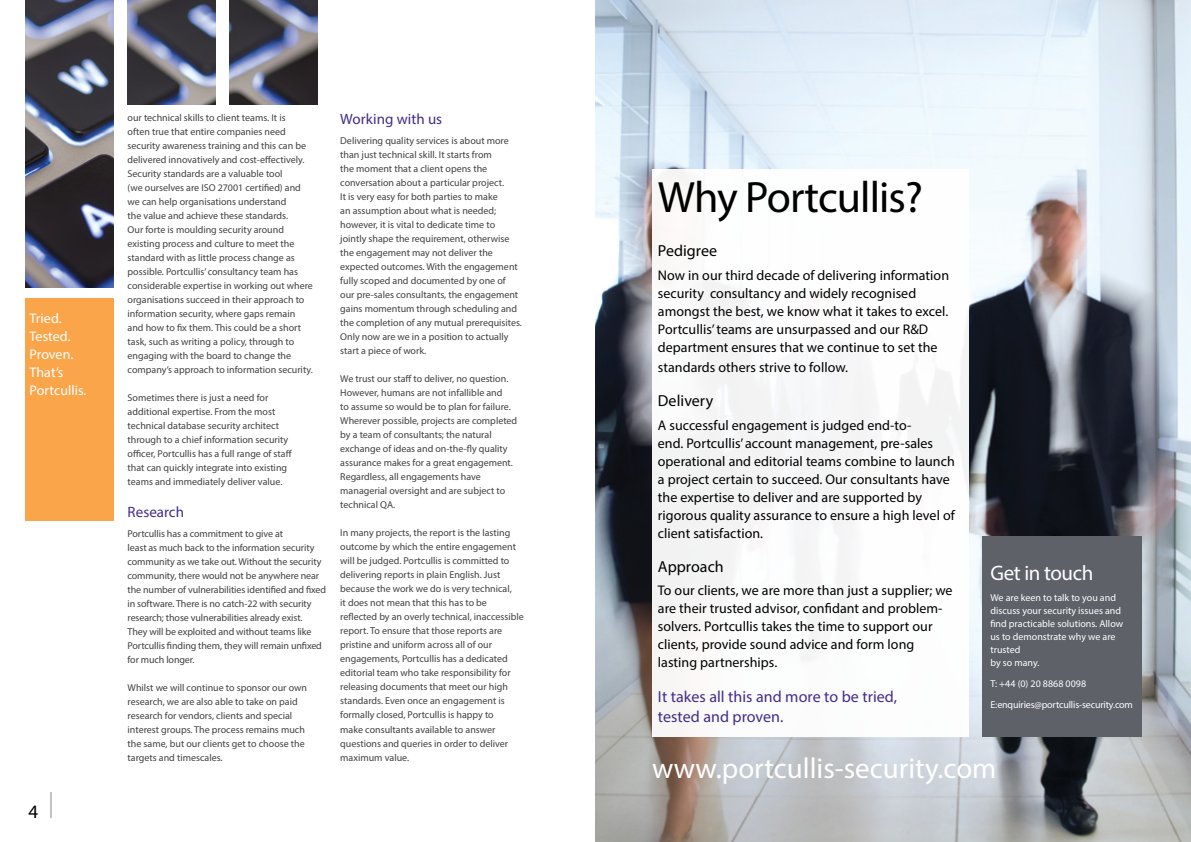
<style>
.page{position:relative;width:1191px;height:842px;background:#fff}
.page>*{position:absolute;margin:0;border:0;box-sizing:border-box;transform-origin:0 0}
.t1{font:44px "Myriad Pro";letter-spacing:-.02em;color:#000}
.t2{font:29px "Myriad Pro";color:#fff}
.t3{font:21px "Myriad Pro";letter-spacing:-.02em;color:#fff}
.t4{font:19px "Myriad Pro";color:#000}
.t5{font:16px/20px "Myriad Pro";letter-spacing:.005em;color:#422c88}
.t6{font:16px "Myriad Pro";letter-spacing:.005em;color:#000}
.t7{font:15px "Myriad Pro";letter-spacing:.005em;color:#422c88}
.t8{font:14px/18px "Myriad Pro";letter-spacing:.005em;color:#000}
.t9{font:14px/18px "Myriad Pro";letter-spacing:.005em;color:#fff}
.t10{font:10px/14px "Myriad Pro";color:#414042}
.t11{font:10px/13px "Myriad Pro";color:#fff}
</style>
<div class="page">
<img style="left:595px;top:0;width:596px;height:842px">
<svg style="left:50px;top:792px;width:1px;height:26px"></svg>
<img style="left:230px;top:0;width:88px;height:105px">
<div style="left:25px;top:299px;width:88px;height:222px;background:#faa54a"></div>
<img style="left:128px;top:0;width:88px;height:105px">
<div style="left:652px;top:169px;width:316px;height:567px;background:#fff"></div>
<div style="left:982px;top:536px;width:159px;height:200px;background:#5e6168"></div>
<img style="left:25px;top:0;width:88px;height:288px">
<h3 class="t9" style="left:30px;top:309px;width:58px">Tried.<br>Tested.<br>Proven.<br>That’s<br>Portcullis.</h3>
<h3 class="t4" style="left:28px;top:800px;width:11px">4</h3>
<p class="t10" style="left:128px;top:110px;width:187px">our technical skills to client teams. It is<br>often true that entire companies need security awareness training and this can be delivered innovatively and cost-effectively.<br>Security standards are a valuable tool<br>(we ourselves are ISO 27001 certified) and we can help organisations understand<br>the value and achieve these standards.<br>Our forte is moulding security around existing process and culture to meet the standard with as little process change as possible. Portcullis’ consultancy team has considerable expertise in working out where organisations succeed in their approach to information security, where gaps remain and how to fix them. This could be a short task, such as writing a policy, through to engaging with the board to change the company’s approach to information security.</p>
<p class="t10" style="left:128px;top:391px;width:166px">Sometimes there is just a need for additional expertise. From the most technical database security architect through to a chief information security officer, Portcullis has a full range of staff that can quickly integrate into existing teams and immediately deliver value.</p>
<h3 class="t7" style="left:128px;top:503px;width:58px">Research</h3>
<p class="t10" style="left:128px;top:526px;width:200px">Portcullis has a commitment to give at<br>least as much back to the information security community as we take out. Without the security community, there would not be anywhere near the number of vulnerabilities identified and fixed in software. There is no catch-22 with security research; those vulnerabilities already exist.<br>They will be exploited and without teams like Portcullis finding them, they will remain unfixed for much longer.</p>
<p class="t10" style="left:128px;top:681px;width:181px">Whilst we will continue to sponsor our own research, we are also able to take on paid research for vendors, clients and special interest groups. The process remains much the same, but our clients get to choose the targets and timescales.</p>
<h3 class="t7" style="left:340px;top:110px;width:103px">Working with us</h3>
<p class="t10" style="left:340px;top:134px;width:183px">Delivering quality services is about more than just technical skill. It starts from<br>the moment that a client opens the conversation about a particular project.<br>It is very easy for both parties to make<br>an assumption about what is needed; however, it is vital to dedicate time to jointly shape the requirement, otherwise the engagement may not deliver the expected outcomes. With the engagement fully scoped and documented by one of our pre-sales consultants, the engagement gains momentum through scheduling and the completion of any mutual prerequisites.<br>Only now are we in a position to actually start a piece of work.</p>
<p class="t10" style="left:340px;top:372px;width:178px">We trust our staff to deliver, no question.<br>However, humans are not infallible and<br>to assume so would be to plan for failure.<br>Wherever possible, projects are completed by a team of consultants; the natural exchange of ideas and on-the-fly quality assurance makes for a great engagement.<br>Regardless, all engagements have managerial oversight and are subject to technical QA.</p>
<p class="t10" style="left:340px;top:526px;width:185px">In many projects, the report is the lasting outcome by which the entire engagement will be judged. Portcullis is committed to delivering reports in plain English. Just because the work we do is very technical,<br>it does not mean that this has to be reflected by an overly technical, inaccessible report. To ensure that those reports are pristine and uniform across all of our engagements, Portcullis has a dedicated editorial team who take responsibility for releasing documents that meet our high standards. Even once an engagement is formally closed, Portcullis is happy to<br>make consultants available to answer questions and queries in order to deliver maximum value.</p>
<h1 class="t1" style="left:658px;top:170px;width:267px">Why Portcullis?</h1>
<h3 class="t6" style="left:658px;top:241px;width:61px">Pedigree</h3>
<h3 class="t8" style="left:658px;top:266px;width:293px">Now in our third decade of delivering information security consultancy and widely recognised amongst the best, we know what it takes to excel.<br>Portcullis’ teams are unsurpassed and our R&amp;D department ensures that we continue to set the</h3>
<h3 class="t8" style="left:658px;top:358px;width:192px">standards others strive to follow.</h3>
<h3 class="t6" style="left:658px;top:391px;width:57px">Delivery</h3>
<p class="t8" style="left:658px;top:416px;width:298px">A successful engagement is judged end-to-<br>end. Portcullis’ account management, pre-sales operational and editorial teams combine to launch a project certain to succeed. Our consultants have the expertise to deliver and are supported by rigorous quality assurance to ensure a high level of client satisfaction.</p>
<h3 class="t6" style="left:658px;top:556px;width:67px">Approach</h3>
<h3 class="t8" style="left:658px;top:581px;width:296px">To our clients, we are more than just a supplier; we are their trusted advisor, confidant and problem&shy;solvers. Portcullis takes the time to support our clients, provide sound advice and form long lasting partnerships.</h3>
<h3 class="t5" style="left:658px;top:686px;width:241px">It takes all this and more to be tried, tested and proven.</h3>
<h3 class="t3" style="left:990px;top:560px;width:104px">Get in touch</h3>
<p class="t11" style="left:990px;top:591px;width:134px">We are keen to talk to you and discuss your security issues and find practicable solutions. Allow us to demonstrate why we are trusted<br>by so many.</p>
<p class="t11" style="left:990px;top:673px;width:144px;line-height:20.7px">T: +44 (0) 20 8868 0098<br>E: enquiries@portcullis-security.com</p>
<h2 class="t2" style="left:652px;top:750px;width:346px">www.portcullis-security.com</h2>
</div>
